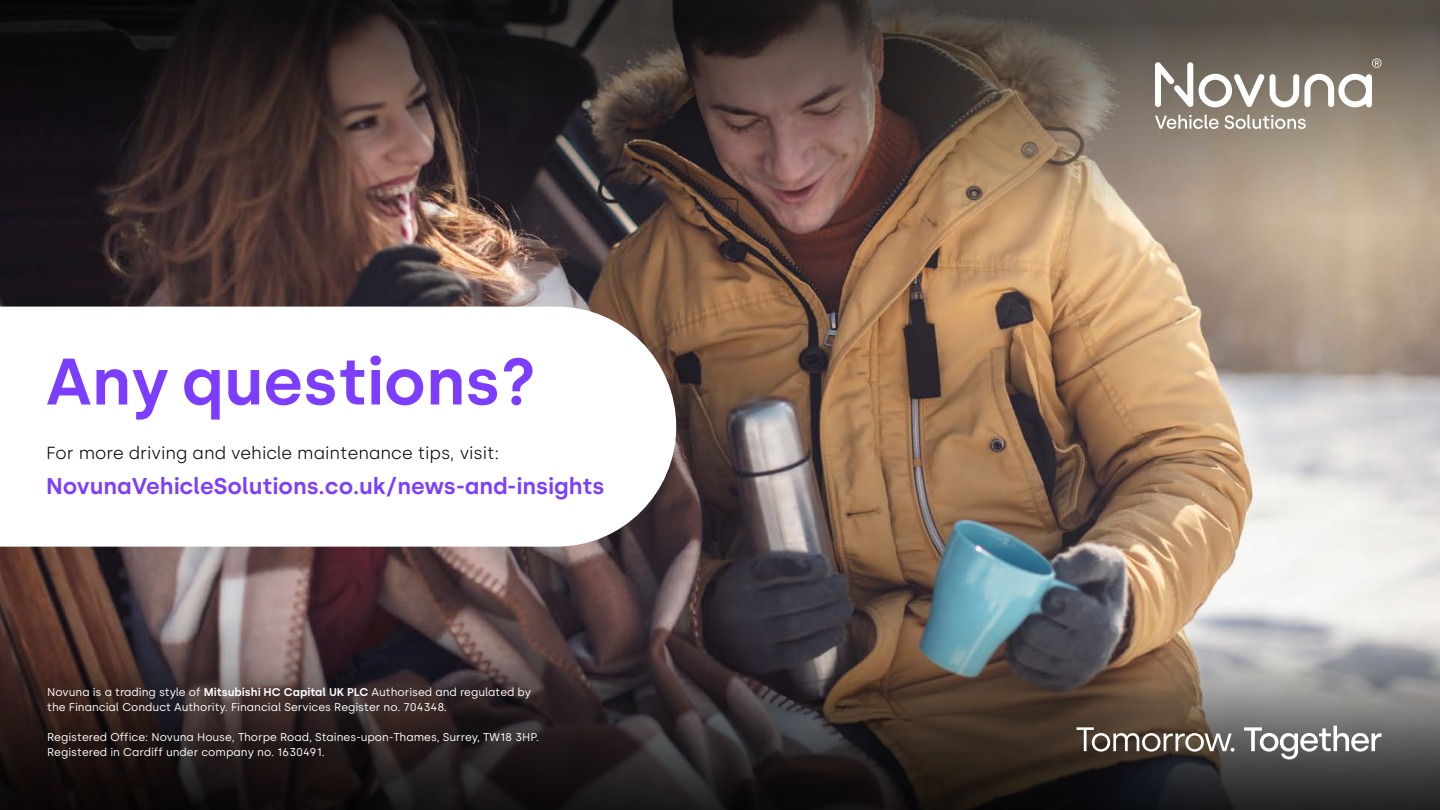
<style>
.page{position:relative;width:1440px;height:810px;background:#fff}
.page>*{position:absolute;margin:0;border:0;box-sizing:border-box;transform-origin:0 0}
.t1{font:600 65.55px "Silka";color:#7d3dff}
.t2{font:600 22.73px "Silka";color:#7d3dff}
.t3{font:300 17.48px "Silka";color:#000}
.t4{font:11.25px/15px "Silka";color:#fff}
.s1{font-weight:600}
</style>
<div class="page">
<img style="left:0;top:268px;width:1440px;height:300px">
<img style="left:0;top:0;width:1440px;height:268px">
<svg style="left:1155px;top:62px;width:38px;height:45px"></svg>
<svg style="left:1199px;top:74px;width:173px;height:33px"></svg>
<svg style="left:1372px;top:58px;width:9px;height:10px"></svg>
<svg style="left:1155px;top:115px;width:64px;height:14px"></svg>
<svg style="left:1225px;top:115px;width:81px;height:14px"></svg>
<img style="left:0;top:568px;width:1440px;height:242px">
<svg style="left:1077px;top:727px;width:157px;height:25px"></svg>
<svg style="left:1244px;top:726px;width:137px;height:33px"></svg>
<svg style="left:0;top:307px;width:676px;height:240px"></svg>
<h1 class="t1" style="left:46px;top:343px;width:492px">Any questions?</h1>
<h3 class="t3" style="left:46px;top:443px;width:455px">For more driving and vehicle maintenance tips, visit:</h3>
<h2 class="t2" style="left:46px;top:472px;width:560px">NovunaVehicleSolutions.co.uk/news-and-insights</h2>
<p class="t4" style="left:47px;top:684px;width:486px">Novuna is a trading style of <span class="s1">Mitsubishi HC Capital UK PLC</span> Authorised and regulated by the Financial Conduct Authority. Financial Services Register no. 704348.</p>
<p class="t4" style="left:47px;top:729px;width:493px">Registered Office: Novuna House, Thorpe Road, Staines-upon-Thames, Surrey, TW18 3HP.<br>Registered in Cardiff under company no. 1630491.</p>
</div>
